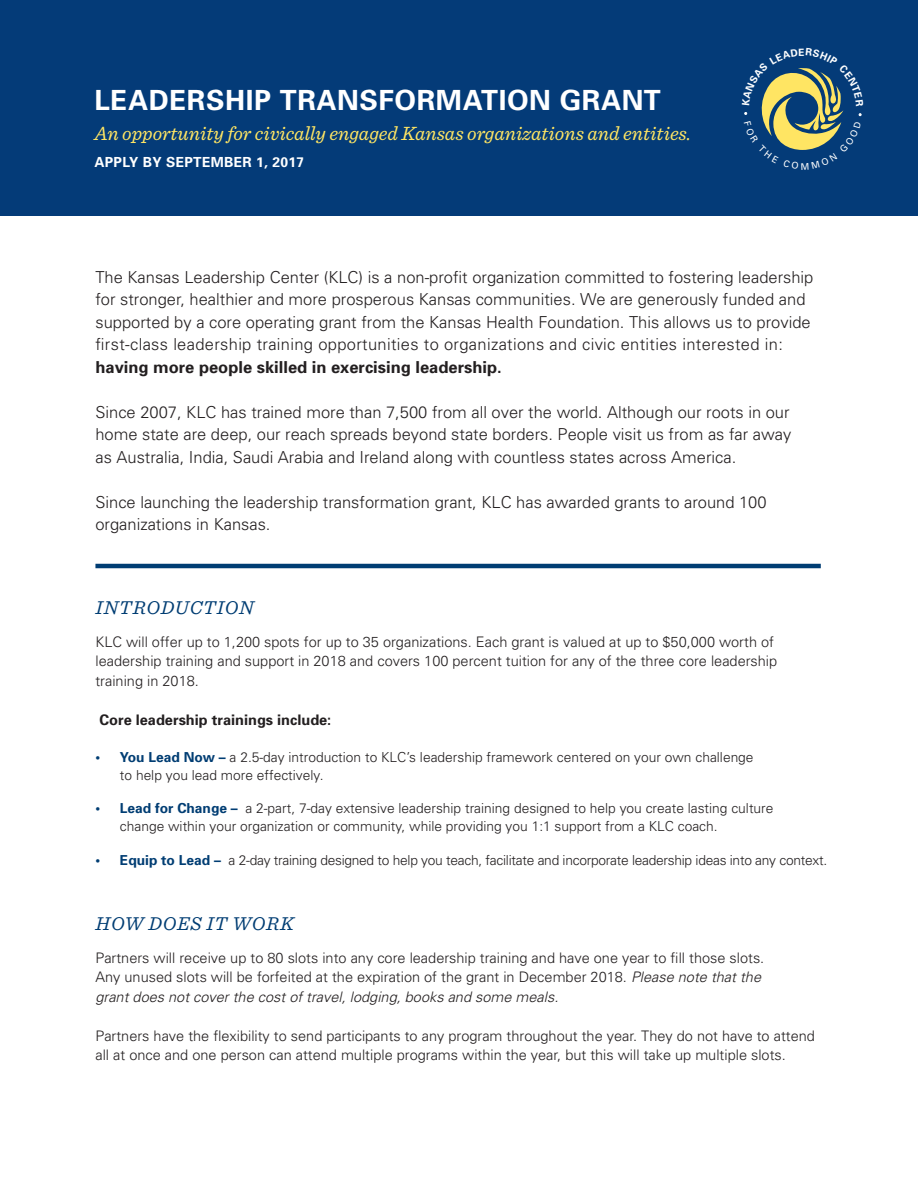
<style>
.page{position:relative;width:918px;height:1188px;background:#fff}
.page>*{position:absolute;margin:0;border:0;box-sizing:border-box;transform-origin:0 0}
.t1{font:700 27.75px "Univers";letter-spacing:.02em;color:#fff}
.t2{font:italic 20.1px "Sentinel";color:#ffe563}
.t3{font:italic 19.5px "Sentinel";letter-spacing:.04em;color:#003d73}
.t4{font:300 16.5px/22.5px "Univers";color:#231f20}
.t5{font:300 14.55px/19.5px "Univers";color:#231f20}
.t6{font:700 14.55px "Univers";color:#231f20}
.t7{font:700 13.95px "Univers";letter-spacing:.02em;color:#fff}
.t8{font:300 13.8px/18px "Univers";color:#231f20}
.t9{font:300 13.8px "Univers";letter-spacing:-.02em;color:#231f20}
.s1{font-weight:700}
.s2{font-weight:700;color:#003d73}
.s3{font-style:italic}
</style>
<div class="page">
<div style="left:0;top:0;width:918px;height:216px;background:#043b78"></div>
<hr style="left:95px;top:564px;width:726px;height:4px;background:#003d73">
<svg style="left:744px;top:68px;width:118px;height:82px"></svg>
<p class="t1" style="left:94px;top:82px;width:568px">LEADERSHIP TRANSFORMATION GRANT</p>
<p class="t2" style="left:94px;top:118px;width:598px">An opportunity for civically engaged Kansas organizations and entities.</p>
<p class="t7" style="left:94px;top:153px;width:211px">APPLY BY SEPTEMBER 1, 2017</p>
<p class="t4" style="left:95px;top:265px;width:719px">The Kansas Leadership Center (KLC) is a non-profit organization committed to fostering leadership for stronger, healthier and more prosperous Kansas communities. We are generously funded and supported by a core operating grant from the Kansas Health Foundation. This allows us to provide first-class leadership training opportunities to organizations and civic entities interested in: <span class="s1">having more people skilled in exercising leadership.</span></p>
<p class="t4" style="left:95px;top:400px;width:697px;text-align:justify">Since 2007, KLC has trained more than 7,500 from all over the world. Although our roots in our home state are deep, our reach spreads beyond state borders. People visit us from as far away as Australia, India, Saudi Arabia and Ireland along with countless states across America.</p>
<p class="t4" style="left:95px;top:490px;width:673px">Since launching the leadership transformation grant, KLC has awarded grants to around 100 organizations in Kansas.</p>
<p class="t3" style="left:95px;top:593px;width:160px">INTRODUCTION</p>
<p class="t5" style="left:95px;top:632px;width:683px">KLC will offer up to 1,200 spots for up to 35 organizations. Each grant is valued at up to $50,000 worth of leadership training and support in 2018 and covers 100 percent tuition for any of the three core leadership training in 2018.</p>
<p class="t6" style="left:100px;top:710px;width:233px">Core leadership trainings include:</p>
<p class="t8" style="left:120px;top:748px;width:635px;text-indent:-24px"><span class="s2">• You Lead Now –</span> a 2.5-day introduction to KLC’s leadership framework centered on your own challenge to help you lead more effectively.</p>
<p class="t8" style="left:120px;top:799px;width:655px;text-indent:-24px"><span class="s2">• Lead for Change –</span> a 2-part, 7-day extensive leadership training designed to help you create lasting culture change within your organization or community, while providing you 1:1 support from a KLC coach.</p>
<p class="t9" style="left:95px;top:851px;width:733px"><span class="s2">• Equip to Lead –</span> a 2-day training designed to help you teach, facilitate and incorporate leadership ideas into any context.</p>
<p class="t3" style="left:95px;top:909px;width:200px">HOW DOES IT WORK</p>
<p class="t5" style="left:95px;top:947px;width:670px">Partners will receive up to 80 slots into any core leadership training and have one year to fill those slots.<br>Any unused slots will be forfeited at the expiration of the grant in December 2018. <span class="s3">Please note that the grant does not cover the cost of travel, lodging, books and some meals.</span></p>
<p class="t5" style="left:95px;top:1025px;width:721px">Partners have the flexibility to send participants to any program throughout the year. They do not have to attend all at once and one person can attend multiple programs within the year, but this will take up multiple slots.</p>
</div>
